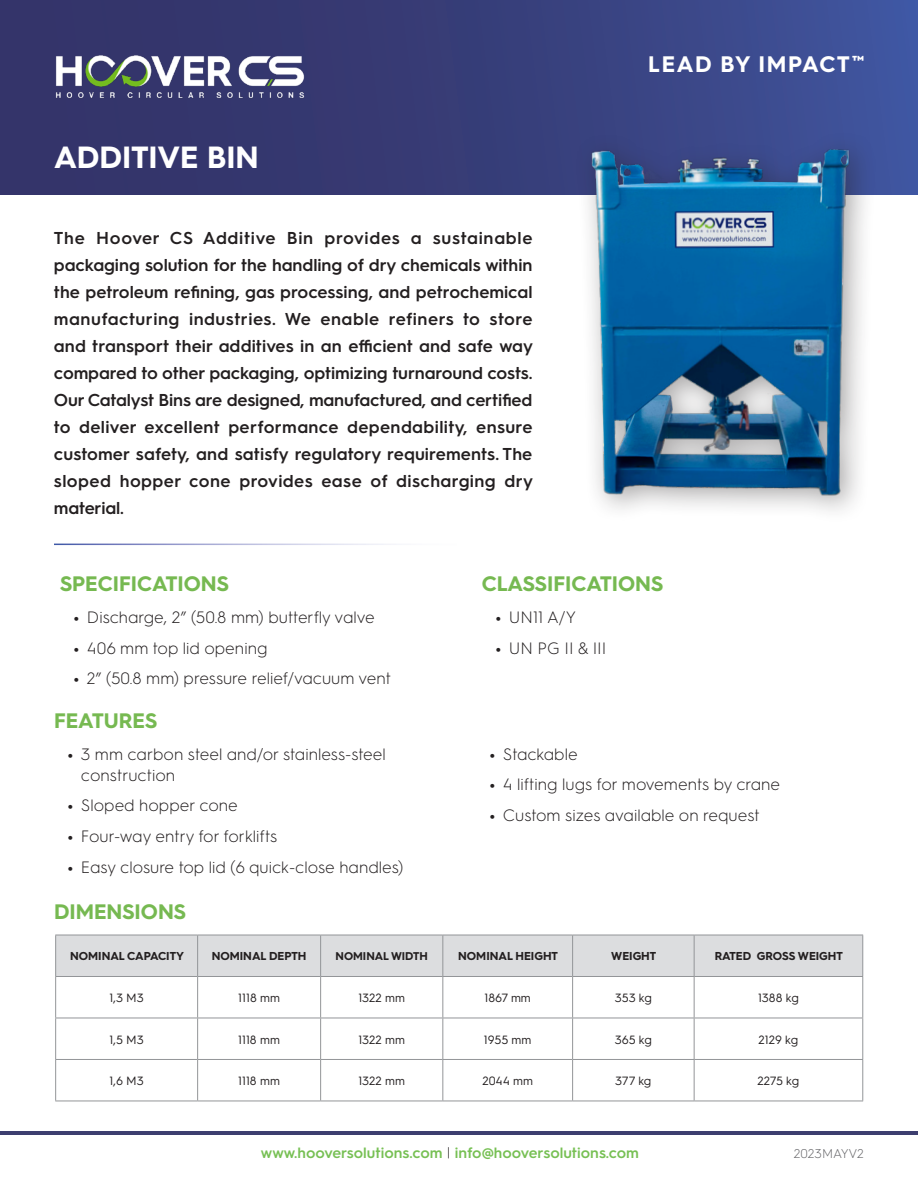
<style>
.page{position:relative;width:918px;height:1188px;background:#fff}
.page>*{position:absolute;margin:0;border:0;box-sizing:border-box;transform-origin:0 0}
.t1{font:700 30.75px "Hurme Geometric Sans 3";color:#fff}
.t2{font:700 22.5px "Hurme Geometric Sans 3";letter-spacing:.075em;color:#fff}
.t3{font:700 21px "Hurme Geometric Sans 3";color:#76b951}
.t4{font:600 17.25px/27px "Hurme Geometric Sans 3";letter-spacing:.025em;color:#231f20;text-align:justify}
.t5{font:300 16.5px/21px "Hurme Geometric Sans 3";color:#231f20}
.t6{font:600 15px "Hurme Geometric Sans 3";color:#77c054}
.t7{font:300 12.75px "Hurme Geometric Sans 3";color:#636366}
.t8{font:12px "Hurme Geometric Sans 3";color:#231f20}
.t9{font:700 11.55px "Hurme Geometric Sans 3";color:#231f20}
.t10{font:700 11.25px "Hurme Geometric Sans 3";color:#231f20}
.s1{font-weight:700}
.s2{font-weight:300;color:#231f20}
</style>
<div class="page">
<div style="left:0;top:0;width:918px;height:194px;background:linear-gradient(to right,#322e60,#3e5198)"></div>
<img style="left:54px;top:54px;width:252px;height:44px">
<hr style="left:0;top:1131px;width:918px;height:3px;background:#3d3e6f">
<div style="left:574px;top:131px;width:305px;height:394px;background:#231f20;opacity:.4"></div>
<img style="left:577px;top:130px;width:287px;height:376px">
<div style="left:56px;top:936px;width:806px;height:40px;background:#dcdddf"></div>
<hr style="left:197px;top:935px;width:1px;height:41px;background:#939598">
<hr style="left:320px;top:935px;width:1px;height:41px;background:#939598">
<hr style="left:442px;top:935px;width:1px;height:41px;background:#939598">
<hr style="left:572px;top:935px;width:1px;height:41px;background:#939598">
<hr style="left:694px;top:935px;width:1px;height:41px;background:#939598">
<hr style="left:862px;top:935px;width:1px;height:41px;background:#939598">
<hr style="left:197px;top:977px;width:1px;height:41px;background:#939598">
<hr style="left:320px;top:977px;width:1px;height:41px;background:#939598">
<hr style="left:442px;top:977px;width:1px;height:41px;background:#939598">
<hr style="left:572px;top:977px;width:1px;height:41px;background:#939598">
<hr style="left:694px;top:977px;width:1px;height:41px;background:#939598">
<hr style="left:862px;top:977px;width:1px;height:41px;background:#939598">
<hr style="left:197px;top:1018px;width:1px;height:41px;background:#939598">
<hr style="left:320px;top:1018px;width:1px;height:41px;background:#939598">
<hr style="left:442px;top:1018px;width:1px;height:41px;background:#939598">
<hr style="left:572px;top:1018px;width:1px;height:41px;background:#939598">
<hr style="left:694px;top:1018px;width:1px;height:41px;background:#939598">
<hr style="left:862px;top:1018px;width:1px;height:41px;background:#939598">
<hr style="left:197px;top:1060px;width:1px;height:41px;background:#939598">
<hr style="left:320px;top:1060px;width:1px;height:41px;background:#939598">
<hr style="left:442px;top:1060px;width:1px;height:41px;background:#939598">
<hr style="left:572px;top:1060px;width:1px;height:41px;background:#939598">
<hr style="left:694px;top:1060px;width:1px;height:41px;background:#939598">
<hr style="left:862px;top:1060px;width:1px;height:41px;background:#939598">
<hr style="left:55px;top:935px;width:143px;height:1px;background:#939598">
<hr style="left:55px;top:935px;width:1px;height:41px;background:#939598">
<hr style="left:198px;top:935px;width:123px;height:1px;background:#939598">
<hr style="left:321px;top:935px;width:122px;height:1px;background:#939598">
<hr style="left:443px;top:935px;width:130px;height:1px;background:#939598">
<hr style="left:573px;top:935px;width:121px;height:1px;background:#939598">
<hr style="left:694px;top:935px;width:169px;height:1px;background:#939598">
<hr style="left:55px;top:976px;width:143px;height:1px;background:#939598">
<hr style="left:198px;top:976px;width:123px;height:1px;background:#939598">
<hr style="left:321px;top:976px;width:122px;height:1px;background:#939598">
<hr style="left:443px;top:976px;width:130px;height:1px;background:#939598">
<hr style="left:573px;top:976px;width:121px;height:1px;background:#939598">
<hr style="left:694px;top:976px;width:169px;height:1px;background:#939598">
<hr style="left:55px;top:977px;width:1px;height:41px;background:#939598">
<hr style="left:55px;top:1018px;width:1px;height:41px;background:#939598">
<hr style="left:55px;top:1060px;width:1px;height:41px;background:#939598">
<hr style="left:55px;top:1018px;width:143px;height:1px;background:#939598">
<hr style="left:198px;top:1018px;width:123px;height:1px;background:#939598">
<hr style="left:321px;top:1018px;width:122px;height:1px;background:#939598">
<hr style="left:443px;top:1018px;width:130px;height:1px;background:#939598">
<hr style="left:573px;top:1018px;width:121px;height:1px;background:#939598">
<hr style="left:694px;top:1018px;width:169px;height:1px;background:#939598">
<hr style="left:55px;top:1059px;width:143px;height:1px;background:#939598">
<hr style="left:198px;top:1059px;width:123px;height:1px;background:#939598">
<hr style="left:321px;top:1059px;width:122px;height:1px;background:#939598">
<hr style="left:443px;top:1059px;width:130px;height:1px;background:#939598">
<hr style="left:573px;top:1059px;width:121px;height:1px;background:#939598">
<hr style="left:694px;top:1059px;width:169px;height:1px;background:#939598">
<hr style="left:55px;top:1101px;width:143px;height:1px;background:#939598">
<hr style="left:198px;top:1101px;width:123px;height:1px;background:#939598">
<hr style="left:321px;top:1101px;width:122px;height:1px;background:#939598">
<hr style="left:443px;top:1101px;width:130px;height:1px;background:#939598">
<hr style="left:573px;top:1101px;width:121px;height:1px;background:#939598">
<hr style="left:694px;top:1101px;width:169px;height:1px;background:#939598">
<h1 class="t1" style="left:54px;top:136px;width:206px">ADDITIVE BIN</h1>
<p class="t4" style="left:54px;top:223px;width:481px">The Hoover CS Additive Bin provides a sustainable packaging solution for the handling of dry chemicals within the petroleum refining, gas processing, and petrochemical manufacturing industries. We enable refiners to store and transport their additives in an efficient and safe way compared to other packaging, optimizing turnaround costs.<br>Our Catalyst Bins are designed, manufactured, and certified to deliver excellent performance dependability, ensure customer safety, and satisfy regulatory requirements. The sloped hopper cone provides ease of discharging dry material.</p>
<h2 class="t2" style="left:648px;top:48px;width:217px">LEAD BY IMPACT <sup>™</sup></h2>
<p class="t3" style="left:60px;top:569px;width:170px">SPECIFICATIONS</p>
<p class="t5" style="left:73px;top:606px;width:303px"><span class="s1">•</span> Discharge, 2” (50.8 mm) butterfly valve</p>
<p class="t5" style="left:73px;top:636px;width:195px"><span class="s1">•</span> 406 mm top lid opening</p>
<p class="t5" style="left:73px;top:667px;width:319px"><span class="s1">•</span> 2” (50.8 mm) pressure relief/vacuum vent</p>
<p class="t3" style="left:54px;top:706px;width:105px">FEATURES</p>
<p class="t5" style="left:81px;top:742px;width:306px;text-indent:-13px"><span class="s1">•</span> 3 mm carbon steel and/or stainless-steel construction</p>
<p class="t5" style="left:67px;top:794px;width:172px"><span class="s1">•</span> Sloped hopper cone</p>
<p class="t5" style="left:67px;top:825px;width:211px"><span class="s1">•</span> Four-way entry for forklifts</p>
<p class="t5" style="left:67px;top:856px;width:338px"><span class="s1">•</span> Easy closure top lid (6 quick-close handles)</p>
<p class="t3" style="left:54px;top:897px;width:134px">DIMENSIONS</p>
<p class="t3" style="left:482px;top:569px;width:183px">CLASSIFICATIONS</p>
<p class="t5" style="left:495px;top:606px;width:82px"><span class="s1">•</span> UN11 A/Y</p>
<p class="t5" style="left:495px;top:636px;width:113px"><span class="s1">•</span> UN PG II &amp; III</p>
<p class="t5" style="left:489px;top:742px;width:90px"><span class="s1">•</span> Stackable</p>
<p class="t5" style="left:489px;top:773px;width:292px"><span class="s1">•</span> 4 lifting lugs for movements by crane</p>
<p class="t5" style="left:489px;top:804px;width:272px"><span class="s1">•</span> Custom sizes available on request</p>
<p class="t9" style="left:70px;top:948px;width:115px">NOMINAL CAPACITY</p>
<p class="t9" style="left:212px;top:948px;width:96px">NOMINAL DEPTH</p>
<p class="t10" style="left:336px;top:948px;width:94px">NOMINAL WIDTH</p>
<p class="t9" style="left:458px;top:948px;width:101px">NOMINAL HEIGHT</p>
<p class="t9" style="left:611px;top:948px;width:47px">WEIGHT</p>
<p class="t9" style="left:715px;top:948px;width:130px">RATED GROSS WEIGHT</p>
<p class="t8" style="left:110px;top:989px;width:36px">1,3 M3</p>
<p class="t8" style="left:238px;top:989px;width:43px">1118 mm</p>
<p class="t8" style="left:358px;top:989px;width:48px">1322 mm</p>
<p class="t8" style="left:485px;top:989px;width:48px">1867 mm</p>
<p class="t8" style="left:615px;top:989px;width:38px">353 kg</p>
<p class="t8" style="left:758px;top:989px;width:42px">1388 kg</p>
<p class="t8" style="left:110px;top:1031px;width:36px">1,5 M3</p>
<p class="t8" style="left:238px;top:1031px;width:43px">1118 mm</p>
<p class="t8" style="left:358px;top:1031px;width:48px">1322 mm</p>
<p class="t8" style="left:484px;top:1031px;width:49px">1955 mm</p>
<p class="t8" style="left:615px;top:1031px;width:39px">365 kg</p>
<p class="t8" style="left:759px;top:1031px;width:41px">2129 kg</p>
<p class="t8" style="left:110px;top:1072px;width:36px">1,6 M3</p>
<p class="t8" style="left:238px;top:1072px;width:43px">1118 mm</p>
<p class="t8" style="left:358px;top:1072px;width:48px">1322 mm</p>
<p class="t8" style="left:482px;top:1072px;width:52px">2044 mm</p>
<p class="t8" style="left:615px;top:1072px;width:38px">377 kg</p>
<p class="t8" style="left:758px;top:1072px;width:43px">2275 kg</p>
<p class="t6" style="left:261px;top:1142px;width:380px">www.hooversolutions.com <span class="s2">|</span> info@hooversolutions.com</p>
<p class="t7" style="left:794px;top:1144px;width:72px">2023MAYV2</p>
</div>
